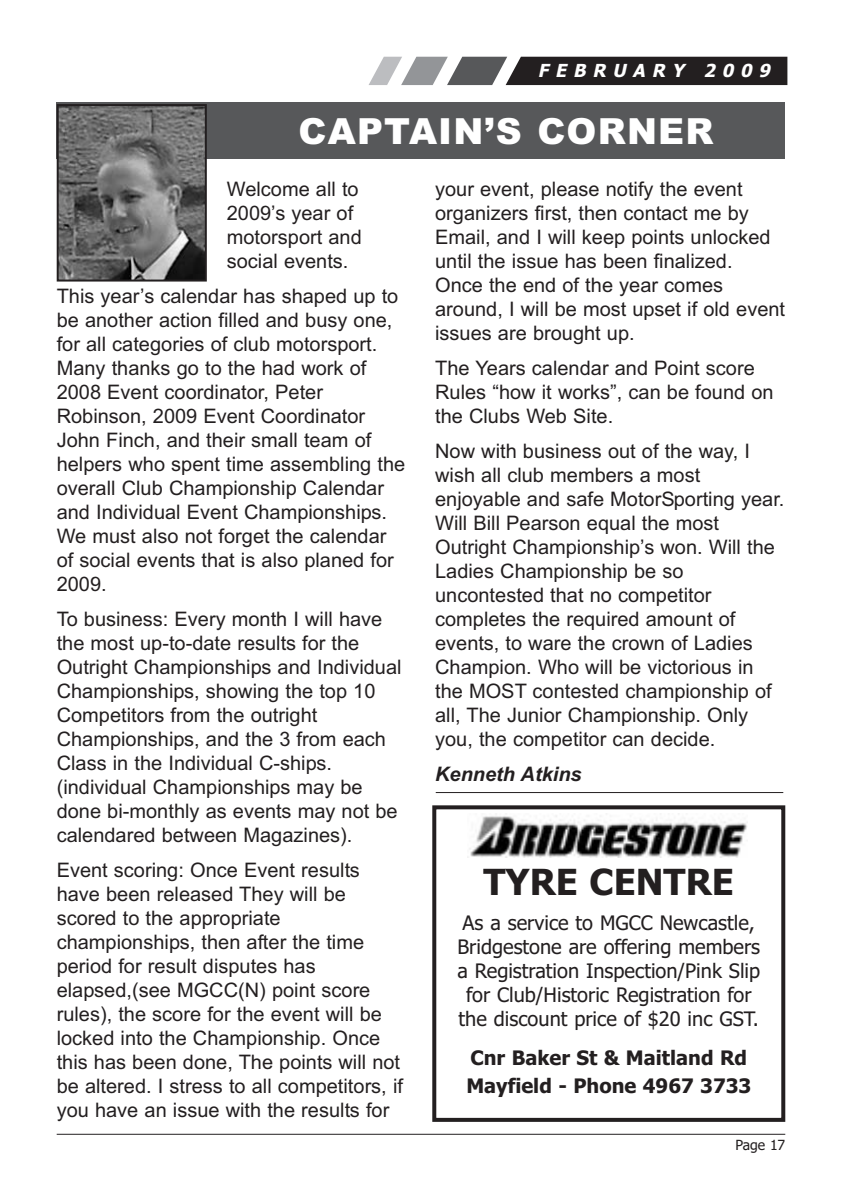
<style>
.page{position:relative;width:842px;height:1191px;background:#fff}
.page>*{position:absolute;margin:0;border:0;box-sizing:border-box;transform-origin:0 0}
.t1{font:900 36px "Arial";letter-spacing:.035em;color:#fff}
.t2{font:700 36px "Tahoma";color:#231f20}
.t3{font:20px/24px "Arial";color:#231f20}
.t4{font:20px/24px "Tahoma";color:#231f20;text-align:center}
.t5{font:700 20px/28px "Tahoma";color:#231f20}
.t6{font:italic 700 20px "Arial";color:#231f20}
.t7{font:italic 700 18px "Tahoma";color:#fff}
.t8{font:14px "Tahoma";color:#231f20}
</style>
<div class="page">
<svg style="left:369px;top:57px;width:418px;height:28px;background:#514f50"></svg>
<hr style="left:57px;top:1133px;width:728px;height:1px;background:#231f20">
<div style="left:57px;top:102px;width:728px;height:57px;background:#57585a"></div>
<img style="left:60px;top:107px;width:144px;height:171px">
<div style="left:57px;top:104px;width:150px;height:177px;border:2px solid #231f20"></div>
<hr style="left:436px;top:792px;width:347px;height:1px;background:#231f20">
<div style="left:432px;top:805px;width:353px;height:316px;border:4px solid #231f20"></div>
<img style="left:467px;top:815px;width:280px;height:43px">
<p class="t7" style="left:538px;top:60px;width:238px">FEBRUARY 2009</p>
<p class="t1" style="left:274px;top:110px;width:465px">PRESIDE T’S REPO T</p>
<p class="t3" style="left:227px;top:177px;width:137px">Welcome all to<br>2009’s year of motorsport and social events.</p>
<p class="t3" style="left:57px;top:284px;width:350px">This year’s calendar has shaped up to be another action filled and busy one, for all categories of club motorsport.<br>Many thanks go to the had work of 2008 Event coordinator, Peter Robinson, 2009 Event Coordinator John Finch, and their small team of helpers who spent time assembling the overall Club Championship Calendar and Individual Event Championships.<br>We must also not forget the calendar of social events that is also planed for 2009.</p>
<p class="t3" style="left:57px;top:607px;width:346px">To business: Every month I will have the most up-to-date results for the Outright Championships and Individual Championships, showing the top 10<br>Competitors from the outright Championships, and the 3 from each Class in the Individual C-ships. (individual Championships may be done bi-monthly as events may not be calendared between Magazines).</p>
<p class="t3" style="left:57px;top:857px;width:348px">Event scoring: Once Event results have been released They will be scored to the appropriate championships, then after the time period for result disputes has elapsed,(see MGCC(N) point score rules), the score for the event will be locked into the Championship. Once this has been done, The points will not be altered. I stress to all competitors, if you have an issue with the results for</p>
<p class="t1" style="left:299px;top:110px;width:416px">CAPTAIN’S CORNER</p>
<p class="t3" style="left:435px;top:177px;width:351px">your event, please notify the event organizers first, then contact me by Email, and I will keep points unlocked until the issue has been finalized.<br>Once the end of the year comes around, I will be most upset if old event issues are brought up.</p>
<p class="t3" style="left:435px;top:356px;width:340px">The Years calendar and Point score<br>Rules “how it works”, can be found on the Clubs Web Site.</p>
<p class="t3" style="left:435px;top:439px;width:351px">Now with business out of the way, I wish all club members a most enjoyable and safe MotorSporting year.<br>Will Bill Pearson equal the most Outright Championship’s won. Will the Ladies Championship be so uncontested that no competitor completes the required amount of events, to ware the crown of Ladies Champion. Who will be victorious in the MOST contested championship of all, The Junior Championship. Only you, the competitor can decide.</p>
<p class="t6" style="left:435px;top:762px;width:148px">Kenneth Atkins</p>
<p class="t2" style="left:484px;top:861px;width:252px">TYRE CENTRE</p>
<p class="t4" style="left:457px;top:911px;width:304px">As a service to MGCC Newcastle, Bridgestone are offering members a Registration Inspection/Pink Slip for Club/Historic Registration for the discount price of $20 inc GST.</p>
<p class="t5" style="left:466px;top:1044px;width:286px">Cnr Baker St &amp; Maitland Rd<br>Mayfield - Phone 4967 3733</p>
<p class="t8" style="left:735px;top:1136px;width:51px">Page 17</p>
</div>
